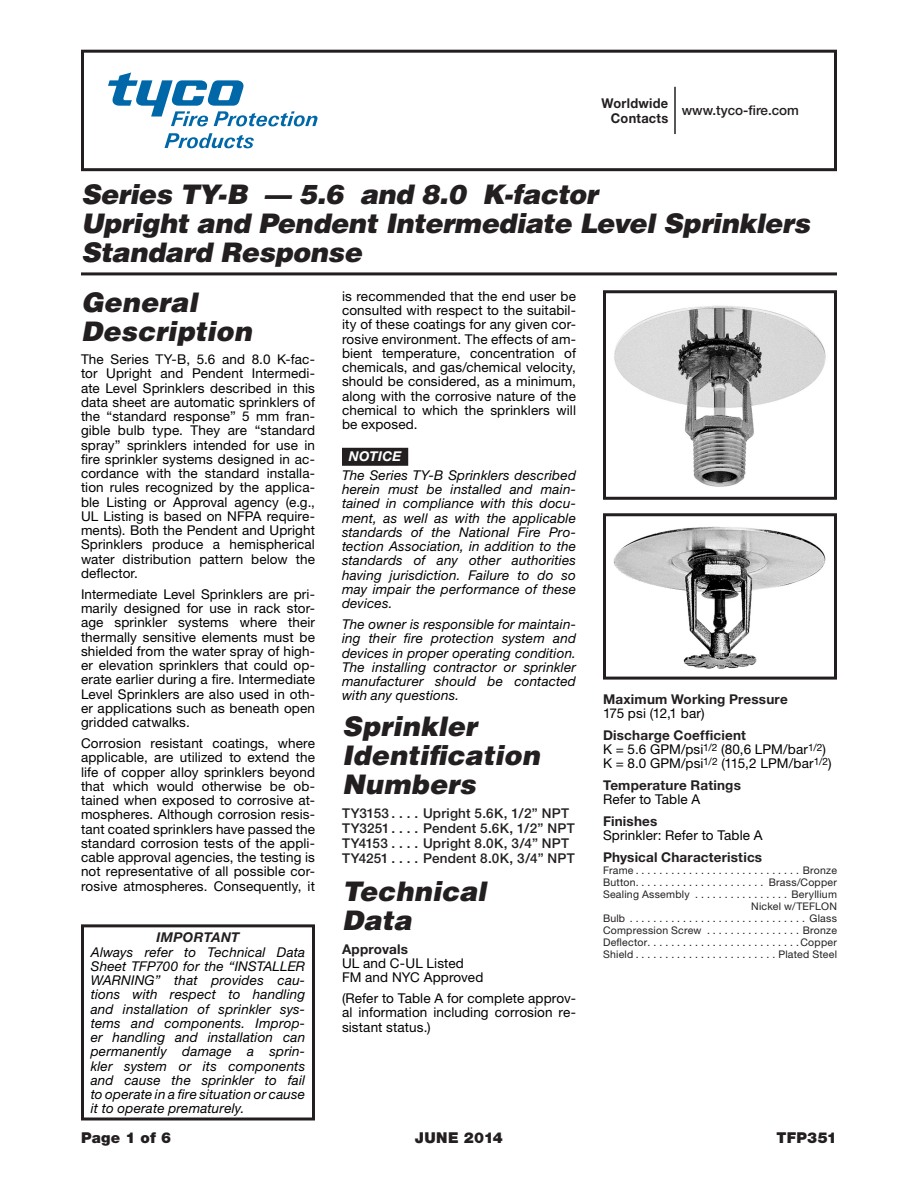
<style>
.page{position:relative;width:918px;height:1188px;background:#fff}
.page>*{position:absolute;margin:0;border:0;box-sizing:border-box;transform-origin:0 0}
.Ital_Header{font:italic 900 27px/28.8px "Helvetica";letter-spacing:-.005em;color:#231f20}
.CoverFooter{font:900 15px "Helvetica Neue LT Std";letter-spacing:.015em;color:#231f20}
.Data_Text_2{font:13.5px/14.2px "Helvetica Neue";letter-spacing:.01em;color:#000;text-align:justify}
.Data_copy_warning{font:italic 13.5px/14.2px "Helvetica Neue";letter-spacing:.01em;color:#000;text-align:justify}
.SIN-LEADER_Text{font:500 13.5px "Helvetica Neue";letter-spacing:.015em;color:#231f20}
.Paragraph_head{font:700 13.5px "Helvetica Neue";letter-spacing:.015em;color:#231f20}
.t1{font:700 13.5px/15px "Helvetica Neue LT Std";letter-spacing:.02em;color:#231f20;text-align:right;scale:.95 1}
.t2{font:500 13.5px "Helvetica Neue LT Std";color:#231f20}
.t3{font:italic 700 13.5px "Helvetica Neue";letter-spacing:.025em;color:#231f20}
.NoticeK_O{font:italic 700 13.5px "Helvetica Neue LT Std";letter-spacing:.02em;color:#fff}
.Replacment_Parts{font:10.5px/12px "Helvetica Neue";letter-spacing:.025em;color:#231f20;text-align:right}
</style>
<div class="page">
<div style="left:81px;top:50px;width:756px;height:121px;border:3px solid #231f20"></div>
<hr style="left:81px;top:272px;width:756px;height:3px;background:#231f20">
<div style="left:81px;top:924px;width:234px;height:196px;border:3px solid #231f20"></div>
<svg style="left:108px;top:73px;width:210px;height:75px"></svg>
<hr style="left:674px;top:87px;width:2px;height:47px;background:#231f20">
<div style="left:342px;top:448px;width:66px;height:18px;background:#231f20"></div>
<img style="left:614px;top:305px;width:212px;height:182px">
<div style="left:603px;top:290px;width:234px;height:210px;border:3px solid #231f20"></div>
<img style="left:613px;top:526px;width:213px;height:143px">
<div style="left:603px;top:513px;width:234px;height:167px;border:3px solid #231f20"></div>
<p class="t1" style="left:602px;top:95px;width:72px">Worldwide<br>Contacts</p>
<p class="t2" style="left:682px;top:102px;width:119px">www.tyco-fire.com</p>
<h1 class="Ital_Header" style="left:81px;top:179px;width:730px">Series TY-B — 5.6 and 8.0 K-factor<br>Upright and Pendent Intermediate Level Sprinklers<br>Standard Response</h1>
<p class="Ital_Header" style="left:81px;top:287px;width:172px">General<br>Description</p>
<p class="Data_Text_2" style="left:81px;top:352px;width:236px">The Series TY-B, 5.6 and 8.0 K-fac&shy;tor Upright and Pendent Intermedi&shy;ate Level Sprinklers described in this data sheet are automatic sprinklers of the “standard response” 5 mm fran&shy;gible bulb type. They are “standard spray” sprinklers intended for use in fire sprinkler systems designed in ac&shy;cordance with the standard installa&shy;tion rules recognized by the applica&shy;ble Listing or Approval agency (e.g., UL Listing is based on NFPA require&shy;ments). Both the Pendent and Upright Sprinklers produce a hemispherical water distribution pattern below the deflector.</p>
<p class="Data_Text_2" style="left:81px;top:587px;width:236px">Intermediate Level Sprinklers are pri&shy;marily designed for use in rack stor&shy;age sprinkler systems where their thermally sensitive elements must be shielded from the water spray of high&shy;er elevation sprinklers that could op&shy;erate earlier during a fire. Intermediate Level Sprinklers are also used in oth&shy;er applications such as beneath open gridded catwalks.</p>
<p class="Data_Text_2" style="left:81px;top:736px;width:236px">Corrosion resistant coatings, where applicable, are utilized to extend the life of copper alloy sprinklers beyond that which would otherwise be ob&shy;tained when exposed to corrosive at&shy;mospheres. Although corrosion resis&shy;tant coated sprinklers have passed the standard corrosion tests of the appli&shy;cable approval agencies, the testing is not representative of all possible cor&shy;rosive atmospheres. Consequently, it</p>
<p class="t3" style="left:156px;top:929px;width:85px">IMPORTANT</p>
<p class="Data_copy_warning" style="left:91px;top:945px;width:216px">Always refer to Technical Data Sheet TFP700 for the “INSTALLER WARNING” that provides cau&shy;tions with respect to handling and installation of sprinkler sys&shy;tems and components. Improp&shy;er handling and installation can permanently damage a sprin&shy;kler system or its components and cause the sprinkler to fail to operate in a fire situation or cause it to operate prematurely.</p>
<p class="Data_Text_2" style="left:342px;top:289px;width:236px">is recommended that the end user be consulted with respect to the suitabil&shy;ity of these coatings for any given cor&shy;rosive environment. The effects of am&shy;bient temperature, concentration of chemicals, and gas/chemical velocity, should be considered, as a minimum, along with the corrosive nature of the chemical to which the sprinklers will be exposed.</p>
<p class="NoticeK_O" style="left:349px;top:448px;width:54px">NOTICE</p>
<p class="Data_copy_warning" style="left:342px;top:468px;width:236px">The Series TY-B Sprinklers described herein must be installed and main&shy;tained in compliance with this docu&shy;ment, as well as with the applicable standards of the National Fire Pro&shy;tection Association, in addition to the standards of any other authorities having jurisdiction. Failure to do so may impair the performance of these devices.</p>
<p class="Data_copy_warning" style="left:342px;top:617px;width:236px">The owner is responsible for maintain&shy;ing their fire protection system and devices in proper operating condition.<br>The installing contractor or sprinkler manufacturer should be contacted with any questions.</p>
<p class="Ital_Header" style="left:342px;top:711px;width:199px">Sprinkler<br>Identification<br>Numbers</p>
<p class="SIN-LEADER_Text" style="left:342px;top:805px;width:49px">TY3153</p>
<p class="SIN-LEADER_Text" style="left:423px;top:805px;width:148px">Upright 5.6K, 1/2” NPT</p>
<p class="SIN-LEADER_Text" style="left:342px;top:820px;width:49px">TY3251</p>
<p class="SIN-LEADER_Text" style="left:423px;top:820px;width:153px">Pendent 5.6K, 1/2” NPT</p>
<p class="SIN-LEADER_Text" style="left:342px;top:835px;width:47px">TY4153</p>
<p class="SIN-LEADER_Text" style="left:423px;top:835px;width:148px">Upright 8.0K, 3/4” NPT</p>
<p class="SIN-LEADER_Text" style="left:342px;top:850px;width:48px">TY4251</p>
<p class="SIN-LEADER_Text" style="left:423px;top:850px;width:153px">Pendent 8.0K, 3/4” NPT</p>
<p class="Ital_Header" style="left:342px;top:876px;width:146px">Technical<br>Data</p>
<p class="Paragraph_head" style="left:342px;top:941px;width:67px">Approvals</p>
<p class="Data_Text_2" style="left:342px;top:956px;width:123px">UL and C-UL Listed</p>
<p class="Data_Text_2" style="left:342px;top:970px;width:143px">FM and NYC Approved</p>
<p class="Data_Text_2" style="left:342px;top:991px;width:236px">(Refer to Table A for complete approv&shy;al information including corrosion re&shy;sistant status.)</p>
<p class="Paragraph_head" style="left:603px;top:690px;width:186px">Maximum Working Pressure</p>
<p class="Data_Text_2" style="left:603px;top:706px;width:103px">175 psi (12,1 bar)</p>
<p class="Paragraph_head" style="left:603px;top:726px;width:144px">Discharge Coefficient</p>
<p class="Data_Text_2" style="left:603px;top:742px;width:224px">K = 5.6 GPM/psi<sup>1/2</sup> (80,6 LPM/bar<sup>1/2</sup>)</p>
<p class="Data_Text_2" style="left:603px;top:756px;width:230px">K = 8.0 GPM/psi<sup>1/2</sup> (115,2 LPM/bar<sup>1/2</sup>)</p>
<p class="Paragraph_head" style="left:603px;top:777px;width:139px">Temperature Ratings</p>
<p class="Data_Text_2" style="left:603px;top:792px;width:99px">Refer to Table A</p>
<p class="Paragraph_head" style="left:603px;top:813px;width:56px">Finishes</p>
<p class="Data_Text_2" style="left:603px;top:828px;width:161px">Sprinkler: Refer to Table A</p>
<p class="Paragraph_head" style="left:603px;top:849px;width:161px">Physical Characteristics</p>
<p class="Replacment_Parts" style="left:603px;top:864px;width:37px">Frame ............................</p>
<p class="Replacment_Parts" style="left:803px;top:864px;width:36px">Bronze</p>
<p class="Replacment_Parts" style="left:603px;top:876px;width:37px">Button ......................</p>
<p class="Replacment_Parts" style="left:769px;top:876px;width:70px">Brass/Copper</p>
<p class="Replacment_Parts" style="left:603px;top:888px;width:88px">Sealing Assembly</p>
<p class="Replacment_Parts" style="left:751px;top:888px;width:87px">Beryllium<br>Nickel w/TEFLON</p>
<p class="Replacment_Parts" style="left:603px;top:912px;width:27px">Bulb ...............................</p>
<p class="Replacment_Parts" style="left:809px;top:912px;width:29px">Glass</p>
<p class="Replacment_Parts" style="left:603px;top:924px;width:100px">Compression Screw</p>
<p class="Replacment_Parts" style="left:803px;top:924px;width:36px">Bronze</p>
<p class="Replacment_Parts" style="left:603px;top:936px;width:49px">Deflector .........................</p>
<p class="Replacment_Parts" style="left:800px;top:936px;width:38px">Copper</p>
<p class="Replacment_Parts" style="left:603px;top:948px;width:37px">Shield ........................</p>
<p class="Replacment_Parts" style="left:778px;top:948px;width:60px">Plated Steel</p>
<p class="CoverFooter" style="left:81px;top:1128px;width:92px">Page 1 of 6</p>
<p class="CoverFooter" style="left:415px;top:1128px;width:90px">JUNE 2014</p>
<p class="CoverFooter" style="left:777px;top:1128px;width:62px">TFP351</p>
</div>
